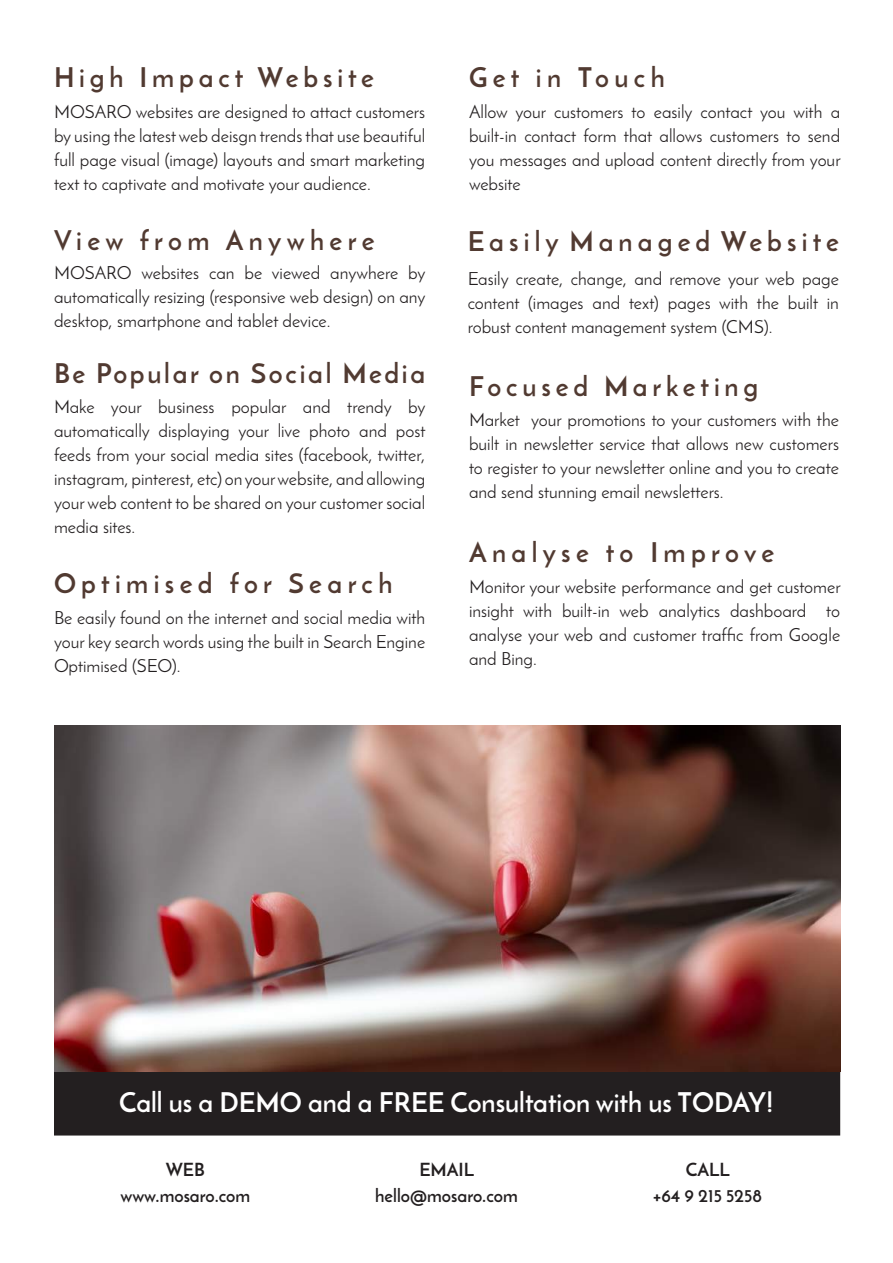
<style>
.page{position:relative;width:893px;height:1263px;background:#fff}
.page>*{position:absolute;margin:0;border:0;box-sizing:border-box;transform-origin:0 0}
.t1{font:700 27px "Josefin Sans";letter-spacing:.19em;color:#513a31}
.t2{font:700 27px "Josefin Sans";color:#fff}
.t3{font:700 27px "Josefin Sans";letter-spacing:.1em;color:#513a31}
.t4{font:18px/24px "Josefin Sans";color:#231f20;text-align:justify}
.t5{font:700 18px "Josefin Sans";color:#231f20}
</style>
<div class="page">
<div style="left:55px;top:1072px;width:784px;height:63px;background:#231f20"></div>
<div style="left:54px;top:1071px;width:786px;height:64px;border:2px solid #231f20"></div>
<img style="left:54px;top:725px;width:786px;height:346px">
<h1 class="t1" style="left:54px;top:60px;width:322px">High Impact Website</h1>
<p class="t4" style="left:54px;top:99px;width:373px">MOSARO websites are designed to attact customers by using the latest web deisgn trends that use beautiful full page visual (image) layouts and smart marketing text to captivate and motivate your audience.</p>
<h1 class="t1" style="left:54px;top:223px;width:322px">View from Anywhere</h1>
<p class="t4" style="left:54px;top:261px;width:373px">MOSARO websites can be viewed anywhere by automatically resizing (responsive web design) on any desktop, smartphone and tablet device.</p>
<h1 class="t3" style="left:54px;top:357px;width:373px">Be Popular on Social Media</h1>
<p class="t4" style="left:54px;top:395px;width:373px">Make your business popular and trendy by automatically displaying your live photo and post feeds from your social media sites (facebook, twitter, instagram, pinterest, etc) on your website, and allowing your web content to be shared on your customer social media sites.</p>
<h1 class="t1" style="left:54px;top:566px;width:340px">Optimised for Search</h1>
<p class="t4" style="left:54px;top:605px;width:373px">Be easily found on the internet and social media with your key search words using the built in Search Engine Optimised (SEO).</p>
<h1 class="t1" style="left:469px;top:60px;width:197px">Get in Touch</h1>
<p class="t4" style="left:469px;top:99px;width:373px">Allow your customers to easily contact you with a built-in contact form that allows customers to send you messages and upload content directly from your website</p>
<h1 class="t1" style="left:468px;top:224px;width:373px">Easily Managed Website</h1>
<p class="t4" style="left:468px;top:267px;width:373px">Easily create, change, and remove your web page content (images and text) pages with the built in robust content management system (CMS).</p>
<h1 class="t1" style="left:469px;top:370px;width:291px">Focused Marketing</h1>
<p class="t4" style="left:469px;top:408px;width:371px">Market your promotions to your customers with the built in newsletter service that allows new customers to register to your newsletter online and you to create and send stunning email newsletters.</p>
<h1 class="t1" style="left:469px;top:535px;width:307px">Analyse to Improve</h1>
<p class="t4" style="left:469px;top:575px;width:373px">Monitor your website performance and get customer insight with built-in web analytics dashboard to analyse your web and customer traffic from Google and Bing.</p>
<h1 class="t2" style="left:119px;top:1085px;width:656px">Call us a DEMO and a FREE Consultation with us TODAY!</h1>
<p class="t5" style="left:166px;top:1158px;width:41px">WEB</p>
<p class="t5" style="left:419px;top:1158px;width:56px">EMAIL</p>
<p class="t5" style="left:686px;top:1158px;width:45px">CALL</p>
<p class="t5" style="left:120px;top:1184px;width:131px">www.mosaro.com</p>
<p class="t5" style="left:375px;top:1184px;width:144px">hello@mosaro.com</p>
<p class="t5" style="left:653px;top:1184px;width:110px">+64 9 215 5258</p>
</div>
